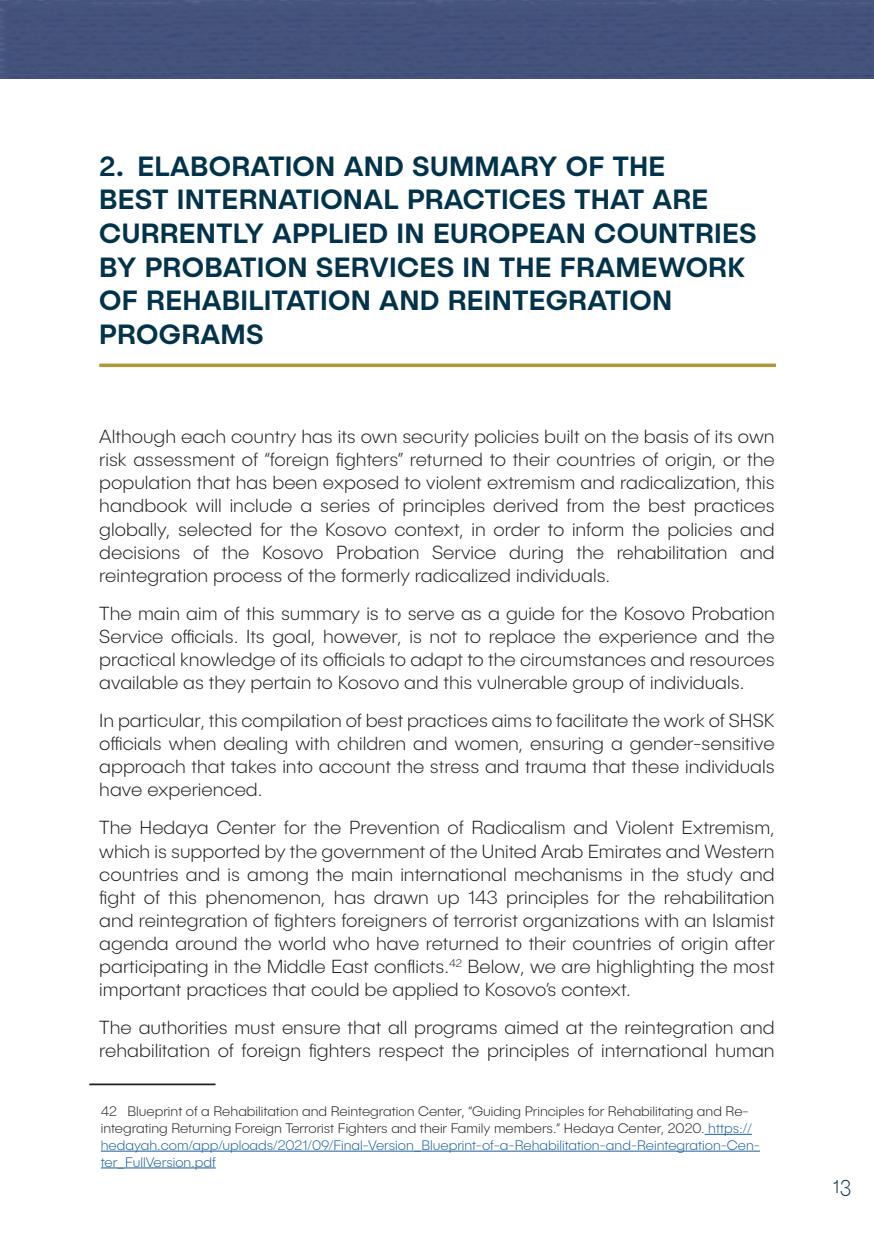
<style>
.page{position:relative;width:874px;height:1241px;background:#fff}
.page>*{position:absolute;margin:0;border:0;box-sizing:border-box;transform-origin:0 0}
.t1{font:500 28px/33.6px "Publica Sans";letter-spacing:.01em;color:#01334c}
.t2{font:200 23.1px "Publica Sans";color:#01334c;scale:.83 1}
.t3{font:200 19.25px/23.1px "Publica Sans";color:#231f20;text-align:justify}
.Paragraph_Style_7{font:200 14px/16.8px "Publica Sans";color:#231f20}
.s1{color:#175d9e}
</style>
<div class="page">
<svg style="left:99px;top:363px;width:676px;height:4px;background:#b8a556"></svg>
<hr style="left:89px;top:1083px;width:126px;height:2px;background:#231f20">
<hr style="left:704px;top:1133px;width:47px;height:1px;background:#175d9e">
<hr style="left:101px;top:1150px;width:658px;height:1px;background:#175d9e">
<hr style="left:101px;top:1167px;width:115px;height:1px;background:#175d9e">
<div style="left:0;top:0;width:873px;height:79px;background:#44537b"></div>
<p class="t1" style="left:99px;top:148px;width:658px">2. ELABORATION AND SUMMARY OF THE<br>BEST INTERNATIONAL PRACTICES THAT ARE CURRENTLY APPLIED IN EUROPEAN COUNTRIES BY PROBATION SERVICES IN THE FRAMEWORK OF REHABILITATION AND REINTEGRATION PROGRAMS</p>
<p class="t3" style="left:99px;top:424px;width:676px">Although each country has its own security policies built on the basis of its own risk assessment of “foreign fighters” returned to their countries of origin, or the population that has been exposed to violent extremism and radicalization, this handbook will include a series of principles derived from the best practices globally, selected for the Kosovo context, in order to inform the policies and decisions of the Kosovo Probation Service during the rehabilitation and reintegration process of the formerly radicalized individuals.</p>
<p class="t3" style="left:99px;top:601px;width:676px">The main aim of this summary is to serve as a guide for the Kosovo Probation Service officials. Its goal, however, is not to replace the experience and the practical knowledge of its officials to adapt to the circumstances and resources available as they pertain to Kosovo and this vulnerable group of individuals.</p>
<p class="t3" style="left:99px;top:708px;width:676px">In particular, this compilation of best practices aims to facilitate the work of SHSK officials when dealing with children and women, ensuring a gender-sensitive approach that takes into account the stress and trauma that these individuals have experienced.</p>
<p class="t3" style="left:99px;top:815px;width:676px">The Hedaya Center for the Prevention of Radicalism and Violent Extremism, which is supported by the government of the United Arab Emirates and Western countries and is among the main international mechanisms in the study and fight of this phenomenon, has drawn up 143 principles for the rehabilitation and reintegration of fighters foreigners of terrorist organizations with an Islamist agenda around the world who have returned to their countries of origin after participating in the Middle East conflicts.<sup>42</sup> Below, we are highlighting the most important practices that could be applied to Kosovo’s context.</p>
<p class="t3" style="left:99px;top:1015px;width:676px">The authorities must ensure that all programs aimed at the reintegration and rehabilitation of foreign fighters respect the principles of international human</p>
<p class="Paragraph_Style_7" style="left:101px;top:1102px;width:660px">42 Blueprint of a Rehabilitation and Reintegration Center, “Guiding Principles for Rehabilitating and Re&shy;integrating Returning Foreign Terrorist Fighters and their Family members.” Hedaya Center, 2020. <span class="s1">https:// hedayah.com/app/uploads/2021/09/Final-Version_Blueprint-of-a-Rehabilitation-and-Reintegration-Cen&shy;ter_FullVersion.pdf</span></p>
<p class="t2" style="left:832px;top:1170px;width:23px">13</p>
</div>
